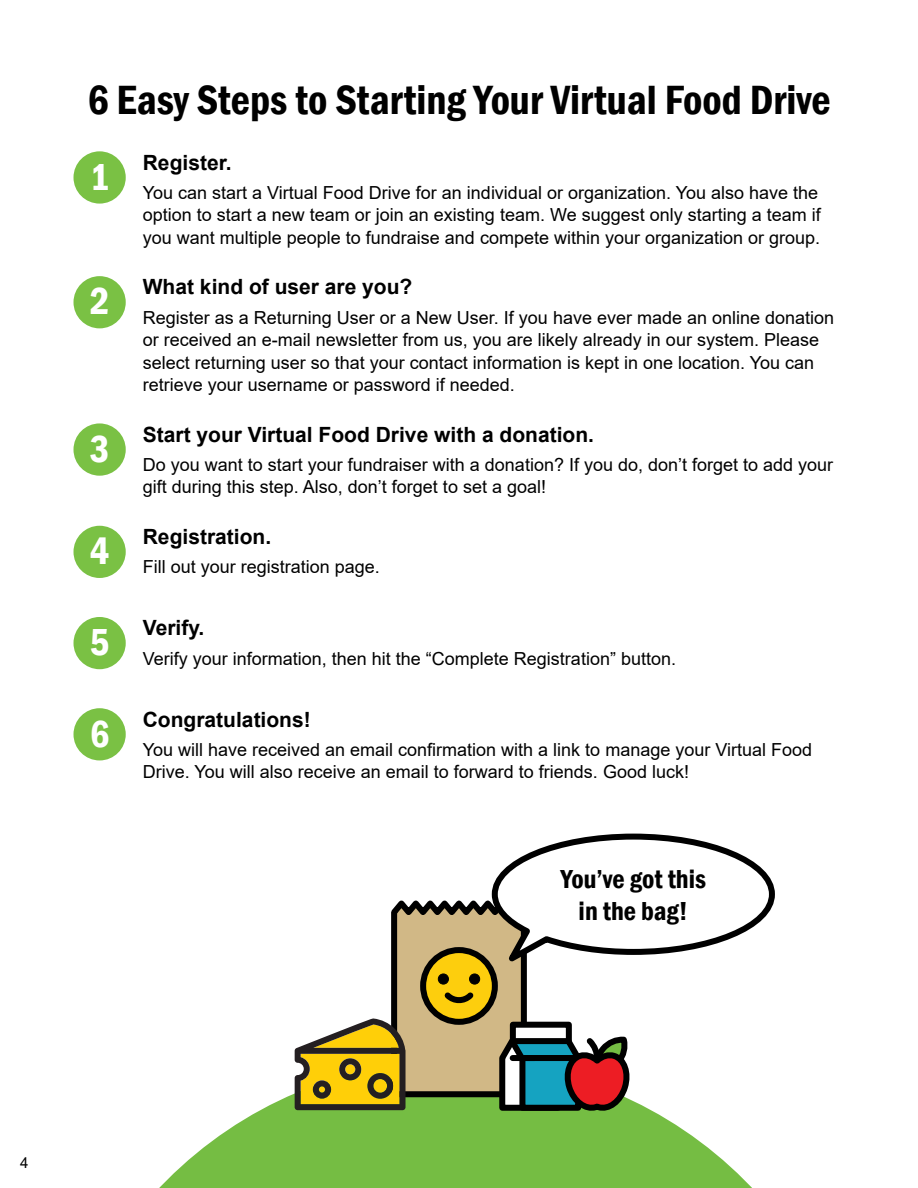
<style>
.page{position:relative;width:918px;height:1188px;background:#fff}
.page>*{position:absolute;margin:0;border:0;box-sizing:border-box;transform-origin:0 0}
.t1{font:600 condensed 42px "Franklin Gothic";color:#000}
.t2{font:600 condensed 38.7px "Franklin Gothic";color:#fff}
.t3{font:600 condensed 26.85px/31.8px "Franklin Gothic";color:#000;text-align:center}
.t4{font:700 21px "Arial";color:#000}
.t5{font:18px/22.5px "Arial";color:#000}
.t6{font:15px "Arial";color:#000}
</style>
<div class="page">
<svg style="left:159px;top:1060px;width:593px;height:128px;fill:#75bd43"></svg>
<div style="left:74px;top:151px;width:52px;height:53px;background:#7ac144;border-radius:50%"></div>
<div style="left:74px;top:276px;width:52px;height:52px;background:#7ac144;border-radius:50%"></div>
<div style="left:74px;top:423px;width:52px;height:53px;background:#7ac144;border-radius:50%"></div>
<div style="left:74px;top:526px;width:52px;height:52px;background:#7ac144;border-radius:50%"></div>
<div style="left:74px;top:617px;width:52px;height:52px;background:#7ac144;border-radius:50%"></div>
<div style="left:74px;top:708px;width:52px;height:52px;background:#7ac144;border-radius:50%"></div>
<svg style="left:295px;top:833px;width:480px;height:285px"></svg>
<h1 class="t1" style="left:87px;top:72px;width:745px">6 Easy Steps to Starting Your Virtual Food Drive</h1>
<h2 class="t2" style="left:90px;top:151px;width:21px">1</h2>
<p class="t4" style="left:143px;top:147px;width:90px">Register.</p>
<p class="t5" style="left:143px;top:181px;width:680px">You can start a Virtual Food Drive for an individual or organization. You also have the option to start a new team or join an existing team. We suggest only starting a team if you want multiple people to fundraise and compete within your organization or group.</p>
<h2 class="t2" style="left:90px;top:276px;width:21px">2</h2>
<p class="t4" style="left:143px;top:272px;width:271px">What kind of user are you?</p>
<p class="t5" style="left:143px;top:306px;width:693px">Register as a Returning User or a New User. If you have ever made an online donation or received an e-mail newsletter from us, you are likely already in our system. Please select returning user so that your contact information is kept in one location. You can retrieve your username or password if needed.</p>
<h2 class="t2" style="left:90px;top:423px;width:21px">3</h2>
<p class="t4" style="left:143px;top:420px;width:453px">Start your Virtual Food Drive with a donation.</p>
<p class="t5" style="left:143px;top:453px;width:692px">Do you want to start your fundraiser with a donation? If you do, don’t forget to add your gift during this step. Also, don’t forget to set a goal!</p>
<h2 class="t2" style="left:90px;top:525px;width:21px">4</h2>
<p class="t4" style="left:143px;top:522px;width:130px">Registration.</p>
<p class="t5" style="left:143px;top:556px;width:239px">Fill out your registration page.</p>
<h2 class="t2" style="left:90px;top:617px;width:21px">5</h2>
<p class="t4" style="left:143px;top:613px;width:63px">Verify.</p>
<p class="t5" style="left:143px;top:647px;width:535px">Verify your information, then hit the “Complete Registration” button.</p>
<h2 class="t2" style="left:90px;top:708px;width:21px">6</h2>
<p class="t4" style="left:143px;top:704px;width:169px">Congratulations!</p>
<p class="t5" style="left:143px;top:738px;width:671px">You will have received an email confirmation with a link to manage your Virtual Food<br>Drive. You will also receive an email to forward to friends. Good luck!</p>
<h3 class="t3" style="left:561px;top:863px;width:147px">You’ve got this in the bag!</h3>
<p class="t6" style="left:20px;top:1152px;width:10px">4</p>
</div>
